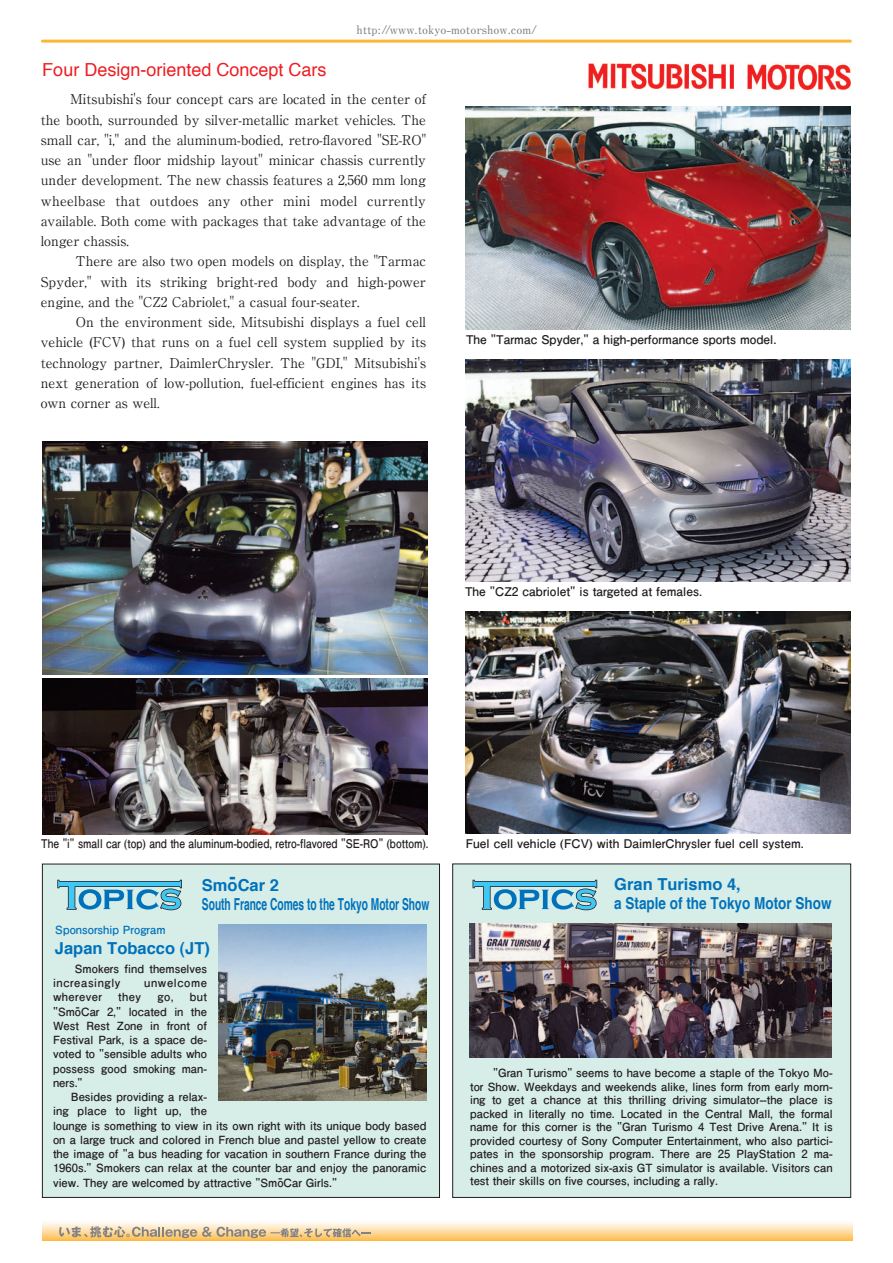
<style>
.page{position:relative;width:893px;height:1263px;background:#fff}
.page>*{position:absolute;margin:0;border:0;box-sizing:border-box;transform-origin:0 0}
.t1{font:18px "Helvetica";color:#ee1d23}
.t2{font:700 16.5px/19.5px "Helvetica";color:#0072bc}
.t3{font:700 16.5px "Shin Go Pro";color:#0072bc}
.t4{font:13.5px/20.2px "Ryumin Pro";color:#231f20;text-align:justify}
.t5{font:700 12px "Futo Go B101 Pro";color:#231f20}
.t6{font:700 12px "Futo Go B101 Pro";color:#231f20;scale:.86 1}
.t7{font:700 12px "Futo Min A101 Pro";color:#808285}
.t8{font:700 11.25px/14.2px "Futo Go B101 Pro";color:#231f20}
.t9{font:700 11.25px "Futo Go B101 Pro";color:#0072bc}
.t10{font:700 11.25px "Futo Go B101 Pro";letter-spacing:.05em;color:#231f20}
.t11{font:700 11.25px "Futo Go B101 Pro";letter-spacing:.035em;color:#231f20}
</style>
<div class="page">
<div style="left:42px;top:1219px;width:810px;height:22px;background:linear-gradient(to bottom,#feffff,#fec057)"></div>
<hr style="left:42px;top:40px;width:808px;height:3px;background:#fdb735">
<svg style="left:59px;top:1226px;width:311px;height:12px;background:#d5be98"></svg>
<div style="left:42px;top:864px;width:397px;height:334px;background:#d7ede7;border:1px solid #231f20"></div>
<svg style="left:57px;top:879px;width:125px;height:32px"></svg>
<div style="left:452px;top:864px;width:398px;height:334px;background:#d7ede7;border:1px solid #231f20"></div>
<svg style="left:472px;top:879px;width:126px;height:32px"></svg>
<img style="left:465px;top:612px;width:385px;height:222px">
<img style="left:465px;top:360px;width:385px;height:222px">
<img style="left:219px;top:925px;width:207px;height:175px">
<img style="left:42px;top:442px;width:385px;height:232px">
<img style="left:43px;top:679px;width:384px;height:155px">
<img style="left:465px;top:107px;width:385px;height:222px">
<img style="left:469px;top:924px;width:362px;height:133px">
<img style="left:588px;top:62px;width:263px;height:29px">
<h1 class="t1" style="left:42px;top:58px;width:286px">Four Design-oriented Concept Cars</h1>
<p class="t7" style="left:356px;top:20px;width:182px">http://www.tokyo-motorshow.com/</p>
<p class="t4" style="left:41px;top:88px;width:386px;text-indent:29px">Mitsubishi's four concept cars are located in the center of the booth, surrounded by silver-metallic market vehicles. The small car, "i," and the aluminum-bodied, retro-flavored "SE-RO" use an "under floor midship layout" minicar chassis currently under development. The new chassis features a 2,560 mm long wheelbase that outdoes any other mini model currently available. Both come with packages that take advantage of the longer chassis.</p>
<p class="t4" style="left:41px;top:250px;width:386px;text-indent:35px">There are also two open models on display, the "Tarmac Spyder," with its striking bright-red body and high-power engine, and the "CZ2 Cabriolet," a casual four-seater.</p>
<p class="t4" style="left:41px;top:311px;width:386px;text-indent:35px">On the environment side, Mitsubishi displays a fuel cell vehicle (FCV) that runs on a fuel cell system supplied by its technology partner, DaimlerChrysler. The "GDI," Mitsubishi's next generation of low-pollution, fuel-efficient engines has its own corner as well.</p>
<p class="t5" style="left:466px;top:329px;width:312px">The "Tarmac Spyder," a high-performance sports model.</p>
<p class="t5" style="left:465px;top:582px;width:238px">The "CZ2 cabriolet" is targeted at females.</p>
<p class="t6" style="left:41px;top:834px;width:451px">The "i" small car (top) and the aluminum-bodied, retro-flavored "SE-RO" (bottom).</p>
<h2 class="t3" style="left:229px;top:864px;width:8px">-</h2>
<h2 class="t2" style="left:202px;top:876px;width:229px">SmoCar 2<br>South France Comes to the Tokyo Motor Show</h2>
<p class="t9" style="left:55px;top:921px;width:112px">Sponsorship Program</p>
<h2 class="t2" style="left:55px;top:940px;width:156px">Japan Tobacco (JT)</h2>
<p class="t8" style="left:53px;top:960px;width:155px;text-indent:22px">Smokers find themselves increasingly</p>
<p class="t10" style="left:144px;top:974px;width:64px">unwelcome</p>
<p class="t8" style="left:53px;top:988px;width:155px;text-align:justify;text-indent:137px">but "SmoCar 2," located in the West Rest Zone in front of Festival Park, is a space de&shy;voted to "sensible adults who possess good smoking man&shy;ners."</p>
<p class="t8" style="left:53px;top:1088px;width:375px;text-indent:18px">Besides providing a relax-<br>ing place to light up, the<br>lounge is something to view in its own right with its unique body based on a large truck and colored in French blue and pastel yellow to create the image of "a bus heading for vacation in southern France during the 1960s." Smokers can relax at the counter bar and enjoy the panoramic view. They are welcomed by attractive "SmoCar Girls."</p>
<p class="t11" style="left:53px;top:988px;width:51px">wherever</p>
<p class="t8" style="left:118px;top:988px;width:24px">they</p>
<p class="t8" style="left:157px;top:988px;width:18px">go,</p>
<p class="t5" style="left:76px;top:997px;width:5px">-</p>
<p class="t5" style="left:278px;top:1168px;width:5px">-</p>
<p class="t5" style="left:465px;top:834px;width:340px">Fuel cell vehicle (FCV) with DaimlerChrysler fuel cell system.</p>
<h2 class="t2" style="left:614px;top:875px;width:219px">Gran Turismo 4,<br>a Staple of the Tokyo Motor Show</h2>
<p class="t8" style="left:470px;top:1065px;width:364px;line-height:13.5px;text-align:justify;text-indent:23px">"Gran Turismo" seems to have become a staple of the Tokyo Mo&shy;tor Show. Weekdays and weekends alike, lines form from early morn&shy;ing to get a chance at this thrilling driving simulator--the place is packed in literally no time. Located in the Central Mall, the formal name for this corner is the "Gran Turismo 4 Test Drive Arena." It is provided courtesy of Sony Computer Entertainment, who also partici&shy;pates in the sponsorship program. There are 25 PlayStation 2 ma&shy;chines and a motorized six-axis GT simulator is available. Visitors can test their skills on five courses, including a rally.</p>
</div>
